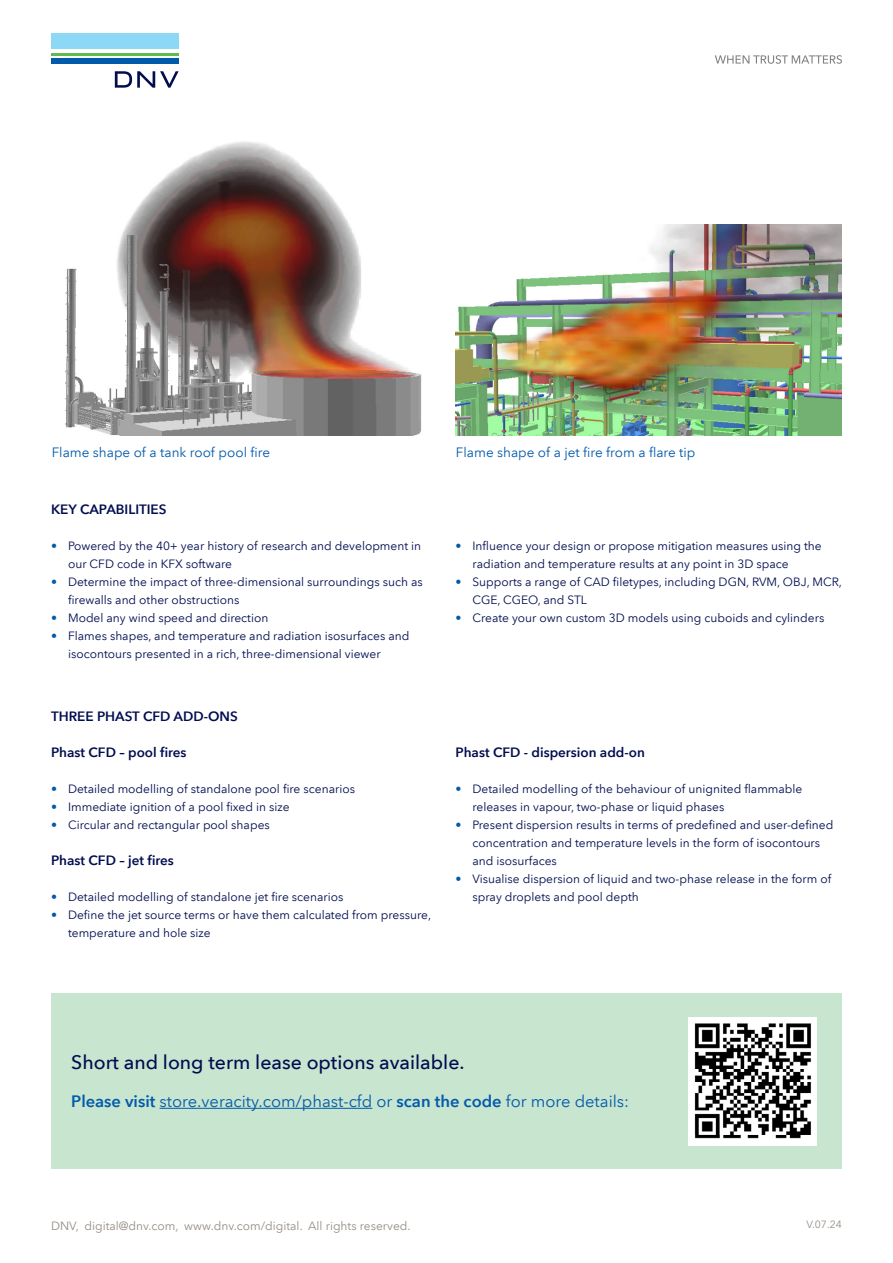
<style>
.page{position:relative;width:893px;height:1263px;background:#fff}
.page>*{position:absolute;margin:0;border:0;box-sizing:border-box;transform-origin:0 0}
.DNV_GL_Caption{font:500 19.5px "Avenir Next LT Pro";color:#010d4f}
.DNV_GL_Caption-2{font:16.5px "Avenir Next LT Pro";color:#015aaa}
.Bodycopy_9pt{font:600 13.5px "Avenir Next LT Pro";color:#010d4f}
.Subhead{font:13.5px "Avenir Next LT Pro";color:#015aaa}
.t1{font:12px/18px "Avenir Next LT Pro";color:#010d4f}
.Subhead-2{font:12px "Avenir Next LT Pro";color:#968e86}
.Subhead-3{font:10.5px "Avenir Next LT Pro";color:#968e86}
.s1{color:#015aaa}
.s2{font-weight:600}
</style>
<div class="page">
<div style="left:51px;top:33px;width:128px;height:15px;background:#8dd7f7"></div>
<hr style="left:51px;top:53px;width:128px;height:3px;background:#5fbb4e">
<div style="left:51px;top:59px;width:128px;height:5px;background:#015aaa"></div>
<svg style="left:115px;top:71px;width:64px;height:17px"></svg>
<svg style="left:715px;top:55px;width:127px;height:9px"></svg>
<div style="left:51px;top:993px;width:791px;height:176px;background:#c8e5d0"></div>
<img style="left:65px;top:141px;width:357px;height:295px">
<img style="left:455px;top:224px;width:387px;height:212px">
<hr style="left:160px;top:1108px;width:212px;height:1px;background:#015aaa">
<img style="left:689px;top:1017px;width:127px;height:128px">
<p class="Subhead" style="left:52px;top:444px;width:220px">Flame shape of a tank roof pool fire</p>
<p class="Subhead" style="left:456px;top:444px;width:241px">Flame shape of a jet fire from a flare tip</p>
<p class="Bodycopy_9pt" style="left:51px;top:501px;width:117px">KEY CAPABILITIES</p>
<p class="t1" style="left:68px;top:537px;width:355px;text-indent:-17px"><span class="s1">•</span> Powered by the 40+ year history of research and development in our CFD code in KFX software</p>
<p class="t1" style="left:68px;top:573px;width:356px;text-indent:-17px"><span class="s1">•</span> Determine the impact of three-dimensional surroundings such as firewalls and other obstructions</p>
<p class="t1" style="left:51px;top:609px;width:219px"><span class="s1">•</span> Model any wind speed and direction</p>
<p class="t1" style="left:68px;top:627px;width:343px;text-indent:-17px"><span class="s1">•</span> Flames shapes, and temperature and radiation isosurfaces and isocontours presented in a rich, three-dimensional viewer</p>
<p class="Bodycopy_9pt" style="left:51px;top:708px;width:188px">THREE PHAST CFD ADD-ONS</p>
<p class="Bodycopy_9pt" style="left:51px;top:744px;width:137px">Phast CFD – pool fires</p>
<p class="t1" style="left:51px;top:780px;width:306px"><span class="s1">•</span> Detailed modelling of standalone pool fire scenarios</p>
<p class="t1" style="left:51px;top:798px;width:240px"><span class="s1">•</span> Immediate ignition of a pool fixed in size</p>
<p class="t1" style="left:51px;top:816px;width:220px"><span class="s1">•</span> Circular and rectangular pool shapes</p>
<p class="Bodycopy_9pt" style="left:51px;top:852px;width:124px">Phast CFD – jet fires</p>
<p class="t1" style="left:51px;top:888px;width:294px"><span class="s1">•</span> Detailed modelling of standalone jet fire scenarios</p>
<p class="t1" style="left:68px;top:906px;width:365px;text-indent:-17px"><span class="s1">•</span> Define the jet source terms or have them calculated from pressure, temperature and hole size</p>
<p class="t1" style="left:472px;top:537px;width:351px;text-indent:-17px"><span class="s1">•</span> Influence your design or propose mitigation measures using the radiation and temperature results at any point in 3D space</p>
<p class="t1" style="left:472px;top:573px;width:371px;text-indent:-17px"><span class="s1">•</span> Supports a range of CAD filetypes, including DGN, RVM, OBJ, MCR,<br>CGE, CGEO, and STL</p>
<p class="t1" style="left:455px;top:609px;width:370px"><span class="s1">•</span> Create your own custom 3D models using cuboids and cylinders</p>
<p class="Bodycopy_9pt" style="left:455px;top:744px;width:191px">Phast CFD - dispersion add-on</p>
<p class="t1" style="left:472px;top:780px;width:331px;text-indent:-17px"><span class="s1">•</span> Detailed modelling of the behaviour of unignited flammable releases in vapour, two-phase or liquid phases</p>
<p class="t1" style="left:472px;top:816px;width:362px;text-indent:-17px"><span class="s1">•</span> Present dispersion results in terms of predefined and user-defined concentration and temperature levels in the form of isocontours and isosurfaces</p>
<p class="t1" style="left:472px;top:870px;width:360px;text-indent:-17px"><span class="s1">•</span> Visualise dispersion of liquid and two-phase release in the form of spray droplets and pool depth</p>
<p class="DNV_GL_Caption" style="left:71px;top:1051px;width:395px">Short and long term lease options available.</p>
<p class="DNV_GL_Caption-2" style="left:71px;top:1091px;width:559px"><span class="s2">Please visit</span> store.veracity.com/phast-cfd or <span class="s2">scan the code</span> for more details:</p>
<p class="Subhead-2" style="left:51px;top:1218px;width:361px">DNV, digital@dnv.com, www.dnv.com/digital. All rights reserved.</p>
<p class="Subhead-3" style="left:806px;top:1218px;width:37px">V.07.24</p>
</div>
